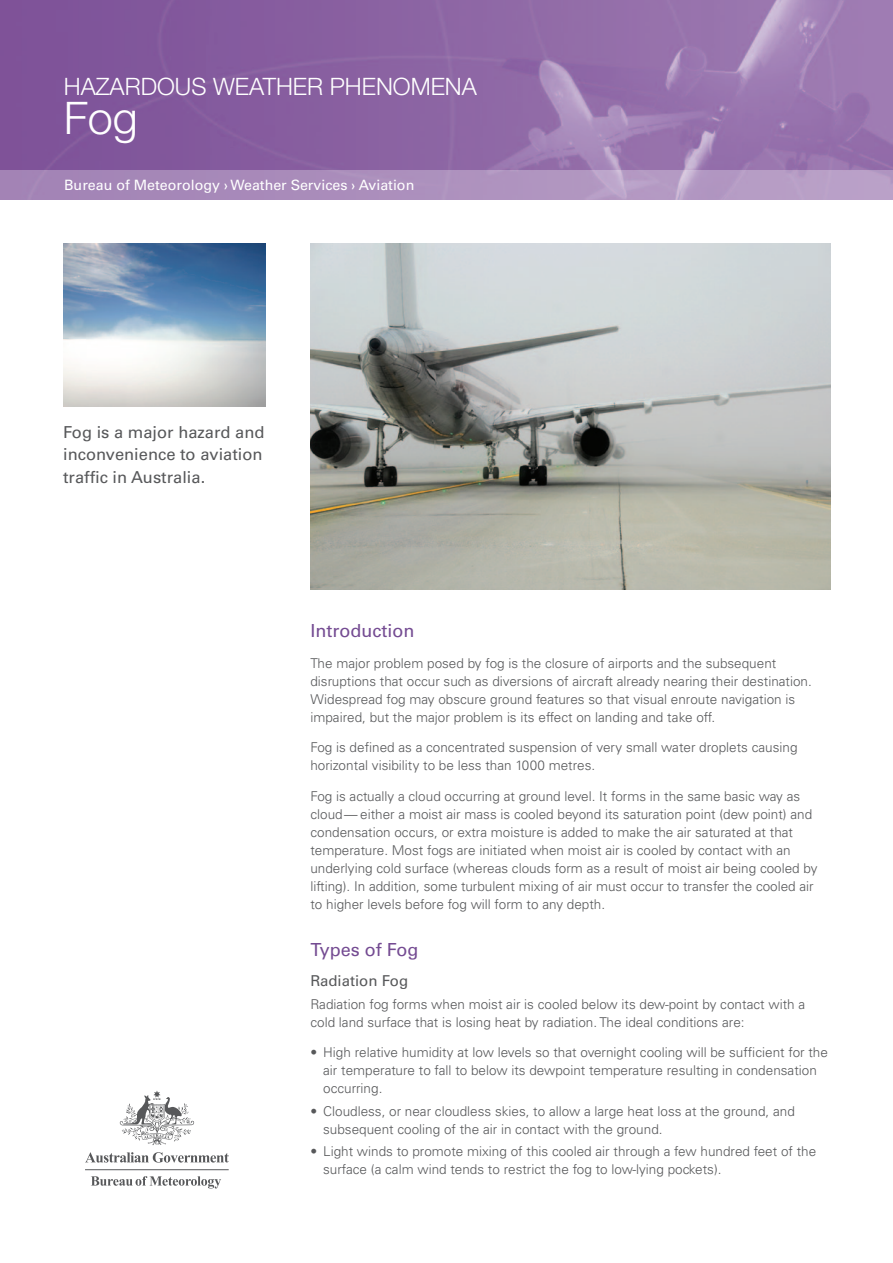
<style>
.page{position:relative;width:893px;height:1263px;background:#fff}
.page>*{position:absolute;margin:0;border:0;box-sizing:border-box;transform-origin:0 0}
.t1{font:300 45px "Helvetica Neue";color:#fff}
.t2{font:300 24px "Helvetica Neue";color:#fff}
.Paragraph_Header{font:500 18px "Univers CE";color:#744b92}
.Introduction{font:16.5px/22.5px "Univers";color:#57585a;text-align:justify}
.Sub_Header{font:500 15px "Univers CE";color:#57585a}
.Sub_Header-2{font:14.25px "Univers";color:#fff}
.Paragraph_Text{font:300 13.5px/18px "Univers";color:#57585a}
.indent{font:300 13.5px/18px "Univers";color:#57585a}
</style>
<div class="page">
<img style="left:0;top:0;width:893px;height:170px">
<div style="left:0;top:170px;width:893px;height:30px;background:linear-gradient(to right,#a181b4,#bba3c9)"></div>
<svg style="left:120px;top:1091px;width:74px;height:54px"></svg>
<hr style="left:85px;top:1169px;width:144px;height:1px;background:#57585a">
<svg style="left:91px;top:1176px;width:130px;height:12px"></svg>
<svg style="left:85px;top:1152px;width:144px;height:10px"></svg>
<img style="left:63px;top:243px;width:203px;height:164px">
<img style="left:310px;top:243px;width:520px;height:347px">
<p class="t2" style="left:64px;top:72px;width:415px">HAZARDOUS WEATHER PHENOMENA</p>
<p class="t1" style="left:64px;top:91px;width:76px">Fog</p>
<p class="Sub_Header-2" style="left:64px;top:177px;width:352px">Bureau of Meteorology › Weather Services › Aviation</p>
<p class="Introduction" style="left:63px;top:421px;width:203px">Fog is a major hazard and inconvenience to aviation traffic in Australia.</p>
<p class="Paragraph_Header" style="left:310px;top:620px;width:105px">Introduction</p>
<p class="Paragraph_Text" style="left:310px;top:654px;width:503px">The major problem posed by fog is the closure of airports and the subsequent disruptions that occur such as diversions of aircraft already nearing their destination.<br>Widespread fog may obscure ground features so that visual enroute navigation is impaired, but the major problem is its effect on landing and take off.</p>
<p class="Paragraph_Text" style="left:310px;top:738px;width:489px">Fog is defined as a concentrated suspension of very small water droplets causing horizontal visibility to be less than 1000 metres.</p>
<p class="Paragraph_Text" style="left:310px;top:787px;width:509px">Fog is actually a cloud occurring at ground level. It forms in the same basic way as cloud— either a moist air mass is cooled beyond its saturation point (dew point) and condensation occurs, or extra moisture is added to make the air saturated at that temperature. Most fogs are initiated when moist air is cooled by contact with an underlying cold surface (whereas clouds form as a result of moist air being cooled by lifting). In addition, some turbulent mixing of air must occur to transfer the cooled air to higher levels before fog will form to any depth.</p>
<p class="Paragraph_Header" style="left:310px;top:939px;width:109px">Types of Fog</p>
<p class="Sub_Header" style="left:310px;top:972px;width:99px">Radiation Fog</p>
<p class="Paragraph_Text" style="left:310px;top:995px;width:496px">Radiation fog forms when moist air is cooled below its dew-point by contact with a cold land surface that is losing heat by radiation. The ideal conditions are:</p>
<p class="indent" style="left:323px;top:1043px;width:506px;text-indent:-13px">• High relative humidity at low levels so that overnight cooling will be sufficient for the air temperature to fall to below its dewpoint temperature resulting in condensation occurring.</p>
<p class="indent" style="left:323px;top:1102px;width:473px;text-indent:-13px">• Cloudless, or near cloudless skies, to allow a large heat loss at the ground, and subsequent cooling of the air in contact with the ground.</p>
<p class="indent" style="left:323px;top:1142px;width:495px;text-indent:-13px">• Light winds to promote mixing of this cooled air through a few hundred feet of the surface (a calm wind tends to restrict the fog to low-lying pockets).</p>
</div>
